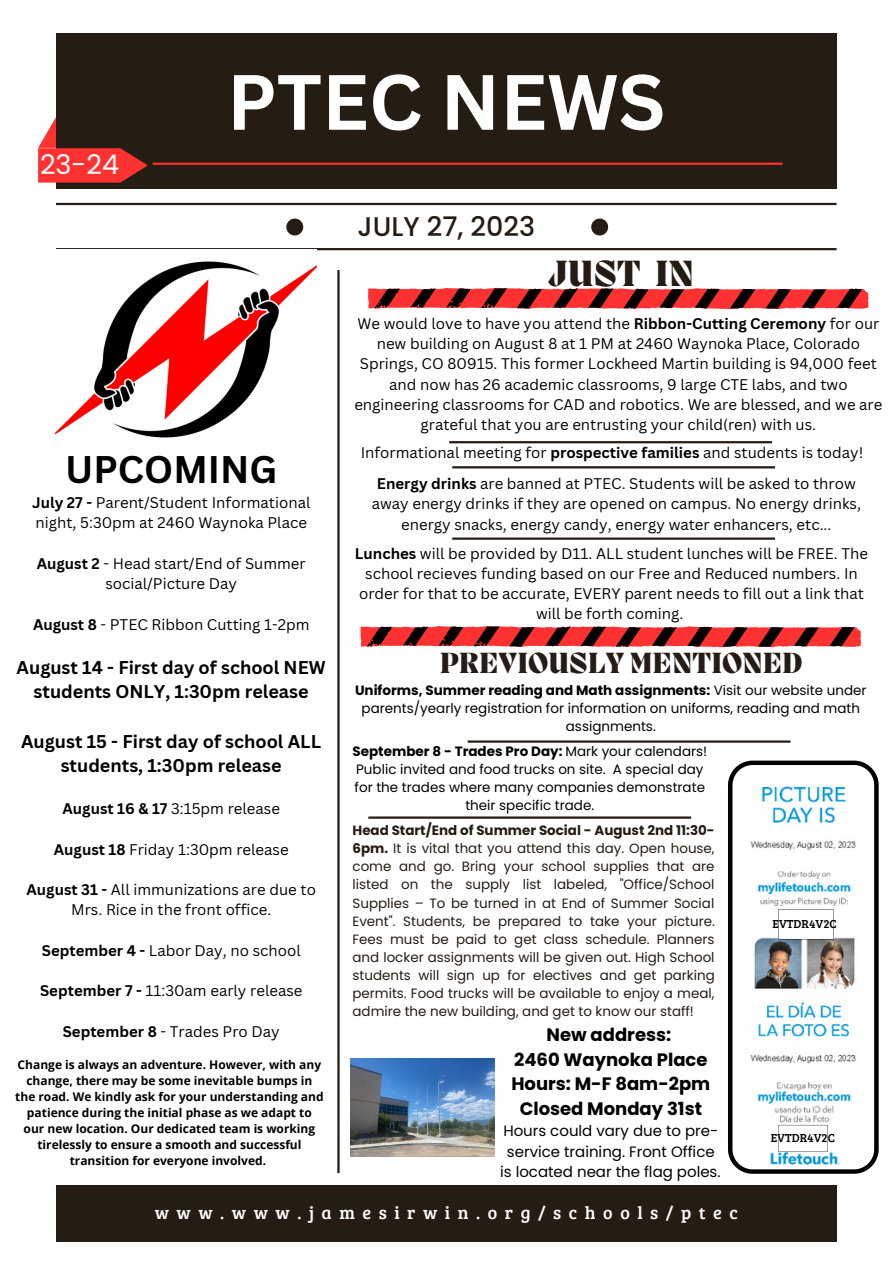
<style>
.page{position:relative;width:893px;height:1264px;background:#fff}
.page>*{position:absolute;margin:0;border:0;box-sizing:border-box;transform-origin:0 0}
.t1{font:700 76.5px "Canva Sans";color:#fff}
.t2{font:700 37.5px "Canva Sans";color:#000}
.t3{font:800 37.5px "Migra";color:#251c14}
.t4{font:800 30px "Migra";color:#251c14}
.t5{font:500 27px "Poppins";color:#251c14}
.t6{font:27px "Poppins";color:#fff}
.t7{font:700 18px/24.8px "Canva Sans";color:#000;text-align:center}
.t8{font:700 18px "Poppins";color:#000}
.t9{font:18px "Bree Serif";letter-spacing:.42em;color:#fff}
.t10{font:15px/20.2px "Canva Sans";color:#000;text-align:center}
.t11{font:15px/20.2px "Poppins";color:#000;text-align:center}
.t12{font:13.5px/18.1px "Poppins";color:#251c14;text-align:justify}
.t13{font:13.5px/18px "Poppins";color:#000;text-align:center}
.t14{font:700 12px/16px "Open Sans";color:#000;text-align:center}
.t15{font:12px "Bree Serif";color:#000}
.s1{font-weight:700}
</style>
<div class="page">
<div style="left:56px;top:33px;width:780px;height:156px;background:#251c14"></div>
<svg style="left:38px;top:117px;width:110px;height:65px"></svg>
<hr style="left:56px;top:203px;width:780px;height:2px;background:#251c14">
<hr style="left:56px;top:248px;width:780px;height:2px;background:#251c14">
<hr style="left:337px;top:270px;width:2px;height:903px;background:#251c14">
<img style="left:351px;top:1058px;width:143px;height:98px">
<div style="left:56px;top:1185px;width:780px;height:56px;background:#251c14"></div>
<svg style="left:286px;top:218px;width:17px;height:17px"></svg>
<svg style="left:591px;top:218px;width:17px;height:17px"></svg>
<hr style="left:153px;top:163px;width:629px;height:2px;background:#ff3131">
<hr style="left:368px;top:816px;width:323px;height:2px;background:#251c14">
<hr style="left:467px;top:740px;width:323px;height:2px;background:#251c14">
<svg style="left:728px;top:760px;width:150px;height:413px"></svg>
<img style="left:749px;top:769px;width:109px;height:395px">
<svg style="left:778px;top:909px;width:55px;height:30px"></svg>
<svg style="left:778px;top:1124px;width:49px;height:27px"></svg>
<hr style="left:449px;top:441px;width:323px;height:2px;background:#251c14">
<hr style="left:452px;top:466px;width:323px;height:2px;background:#251c14">
<hr style="left:452px;top:537px;width:323px;height:2px;background:#251c14">
<svg style="left:368px;top:288px;width:500px;height:21px;background:#b03434"></svg>
<svg style="left:360px;top:626px;width:500px;height:21px;background:#b03434"></svg>
<img style="left:56px;top:249px;width:261px;height:189px">
<p class="t6" style="left:40px;top:145px;width:80px">23-24</p>
<p class="t1" style="left:227px;top:48px;width:440px">PTEC NEWS</p>
<p class="t5" style="left:357px;top:208px;width:179px">JULY 27, 2023</p>
<p class="t3" style="left:548px;top:255px;width:147px">JUST IN</p>
<p class="t10" style="left:354px;top:313px;width:529px">We would love to have you attend the <span class="s1">Ribbon-Cutting Ceremony</span> for our new building on August 8 at 1 PM at 2460 Waynoka Place, Colorado Springs, CO 80915. This former Lockheed Martin building is 94,000 feet and now has 26 academic classrooms, 9 large CTE labs, and two engineering classrooms for CAD and robotics. We are blessed, and we are grateful that you are entrusting your child(ren) with us.</p>
<p class="t10" style="left:361px;top:441px;width:504px">Informational meeting for <span class="s1">prospective families</span> and students is today!</p>
<p class="t2" style="left:65px;top:443px;width:214px">UPCOMING</p>
<p class="t10" style="left:32px;top:492px;width:280px;text-align:left"><span class="s1">July 27 -</span> Parent/Student Informational night, 5:30pm at 2460 Waynoka Place</p>
<p class="t10" style="left:37px;top:553px;width:270px"><span class="s1">August 2</span> - Head start/End of Summer social/Picture Day</p>
<p class="t10" style="left:33px;top:613px;width:278px"><span class="s1">August 8</span> - PTEC Ribbon Cutting 1-2pm</p>
<p class="t7" style="left:17px;top:654px;width:310px">August 14 - First day of school NEW students ONLY, 1:30pm release</p>
<p class="t7" style="left:21px;top:728px;width:301px">August 15 - First day of school ALL students, 1:30pm release</p>
<p class="t10" style="left:63px;top:798px;width:219px"><span class="s1">August 16 &amp; 17</span> 3:15pm release</p>
<p class="t10" style="left:54px;top:838px;width:236px"><span class="s1">August 18</span> Friday 1:30pm release</p>
<p class="t10" style="left:27px;top:879px;width:291px"><span class="s1">August 31 -</span> All immunizations are due to<br>Mrs. Rice in the front office.</p>
<p class="t10" style="left:42px;top:939px;width:260px"><span class="s1">September 4 -</span> Labor Day, no school</p>
<p class="t10" style="left:40px;top:980px;width:264px"><span class="s1">September 7 -</span> 11:30am early release</p>
<p class="t10" style="left:63px;top:1020px;width:218px"><span class="s1">September 8</span> - Trades Pro Day</p>
<p class="t8" style="left:546px;top:1021px;width:126px">New address:</p>
<p class="t8" style="left:514px;top:1046px;width:195px">2460 Waynoka Place</p>
<p class="t8" style="left:511px;top:1071px;width:200px">Hours: M-F 8am-2pm</p>
<p class="t8" style="left:519px;top:1096px;width:184px">Closed Monday 31st</p>
<p class="t11" style="left:500px;top:1120px;width:222px">Hours could vary due to pre&shy;service training. Front Office is located near the flag poles.</p>
<p class="t10" style="left:372px;top:473px;width:490px"><span class="s1">Energy drinks</span> are banned at PTEC. Students will be asked to throw away energy drinks if they are opened on campus. No energy drinks, energy snacks, energy candy, energy water enhancers, etc...</p>
<p class="t10" style="left:355px;top:542px;width:514px"><span class="s1">Lunches</span> will be provided by D11. ALL student lunches will be FREE. The school recieves funding based on our Free and Reduced numbers. In order for that to be accurate, EVERY parent needs to fill out a link that will be forth coming.</p>
<p class="t4" style="left:439px;top:649px;width:364px">PREVIOUSLY MENTIONED</p>
<p class="t13" style="left:355px;top:681px;width:513px"><span class="s1">Uniforms, Summer reading and Math assignments:</span> Visit our website under parents/yearly registration for information on uniforms, reading and math assignments.</p>
<p class="t13" style="left:352px;top:742px;width:356px"><span class="s1">September 8 - Trades Pro Day:</span> Mark your calendars!<br>Public invited and food trucks on site. A special day for the trades where many companies demonstrate their specific trade.</p>
<p class="t12" style="left:352px;top:821px;width:364px"><span class="s1">Head Start/End of Summer Social - August 2nd 11:30- 6pm.</span> It is vital that you attend this day. Open house, come and go. Bring your school supplies that are listed on the supply list labeled, "Office/School Supplies – To be turned in at End of Summer Social Event". Students, be prepared to take your picture.<br>Fees must be paid to get class schedule. Planners and locker assignments will be given out. High School students will sign up for electives and get parking permits. Food trucks will be available to enjoy a meal, admire the new building, and get to know our staff!</p>
<p class="t15" style="left:772px;top:915px;width:66px">EVTDR4V2C</p>
<p class="t14" style="left:15px;top:1056px;width:310px">Change is always an adventure. However, with any change, there may be some inevitable bumps in the road. We kindly ask for your understanding and patience during the initial phase as we adapt to our new location. Our dedicated team is working tirelessly to ensure a smooth and successful transition for everyone involved.</p>
<p class="t15" style="left:770px;top:1129px;width:66px">EVTDR4V2C</p>
<p class="t9" style="left:155px;top:1199px;width:584px">www.www.jamesirwin.org/schools/ptec</p>
</div>
